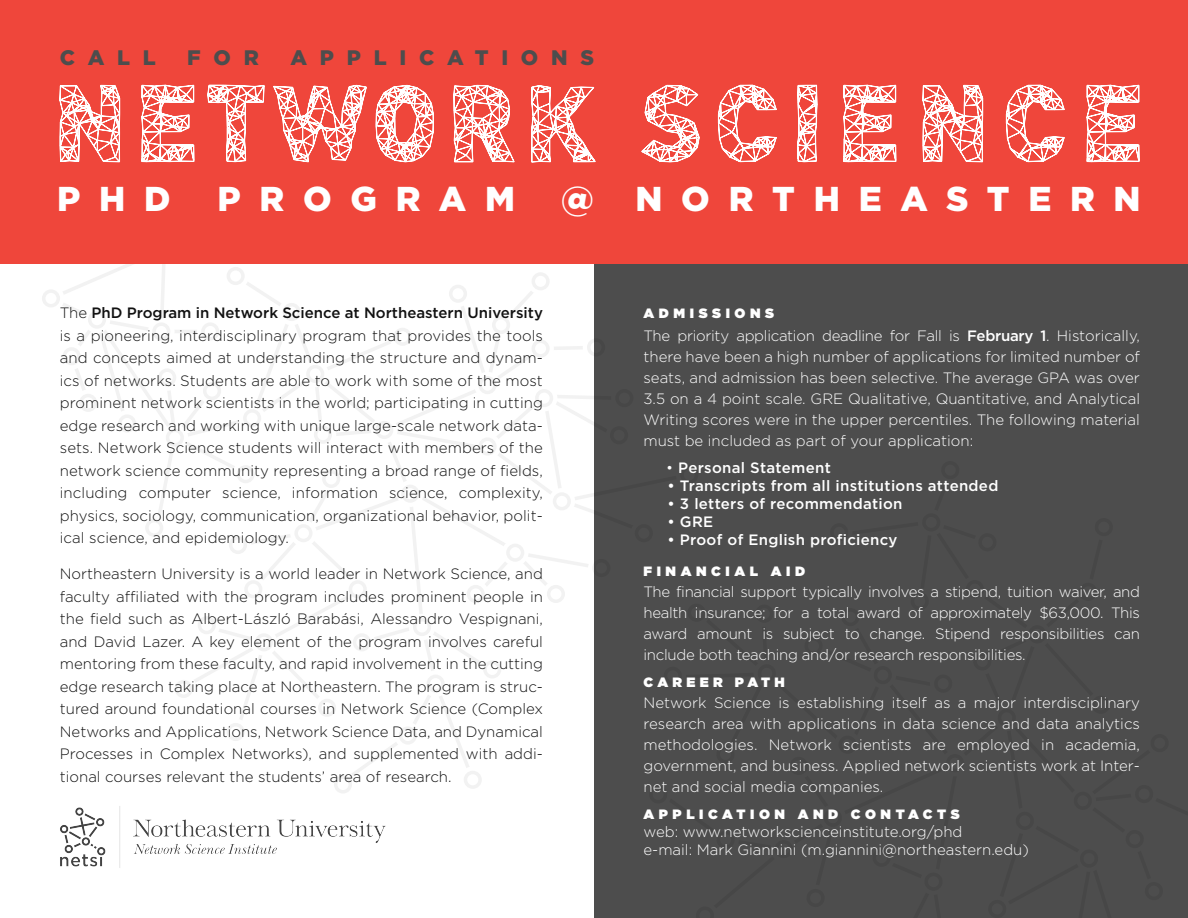
<style>
.page{position:relative;width:1188px;height:918px;background:#fff}
.page>*{position:absolute;margin:0;border:0;box-sizing:border-box;transform-origin:0 0}
.t1{font:900 34.5px "Gotham";letter-spacing:.545em;color:#fff}
.t2{font:900 21px "Gotham";letter-spacing:.61em;color:#4d4d4d}
.t3{font:300 15px/22.5px "Gotham";color:#111;text-align:justify}
.t4{font:300 15px/21px "Gotham";color:#fff;text-align:justify}
.t5{font:500 15px "Gotham";letter-spacing:.02em;color:#fff}
.t6{font:13.5px "Gotham Ultra";letter-spacing:.34em;color:#fff}
.t7{font:13.5px "Gotham Ultra";letter-spacing:.32em;color:#fff}
.s1{font-weight:500}
.s2{font-weight:300}
</style>
<div class="page">
<svg style="left:42px;top:264px;width:552px;height:529px"></svg>
<div style="left:594px;top:264px;width:594px;height:654px;background:#4d4d4d"></div>
<div style="left:0;top:0;width:1188px;height:264px;background:#ef463b"></div>
<img style="left:60px;top:806px;width:326px;height:62px">
<svg style="left:59px;top:85px;width:61px;height:77px"></svg>
<svg style="left:141px;top:84px;width:54px;height:79px"></svg>
<svg style="left:207px;top:85px;width:57px;height:77px"></svg>
<svg style="left:273px;top:85px;width:94px;height:77px"></svg>
<svg style="left:375px;top:84px;width:59px;height:79px"></svg>
<svg style="left:453px;top:85px;width:61px;height:78px"></svg>
<svg style="left:531px;top:85px;width:65px;height:78px"></svg>
<svg style="left:641px;top:85px;width:59px;height:77px"></svg>
<svg style="left:718px;top:84px;width:59px;height:79px"></svg>
<svg style="left:797px;top:84px;width:21px;height:79px"></svg>
<svg style="left:843px;top:84px;width:54px;height:79px"></svg>
<svg style="left:922px;top:85px;width:61px;height:77px"></svg>
<svg style="left:1006px;top:84px;width:59px;height:79px"></svg>
<svg style="left:1086px;top:84px;width:54px;height:79px"></svg>
<h2 class="t2" style="left:60px;top:45px;width:98px">CALL</h2>
<h2 class="t2" style="left:187px;top:45px;width:73px">FOR</h2>
<h2 class="t2" style="left:290px;top:45px;width:305px">APPLICATIONS</h2>
<h1 class="t1" style="left:57px;top:179px;width:115px">PHD</h1>
<h1 class="t1" style="left:218px;top:179px;width:299px">PROGRAM</h1>
<h1 class="t1" style="left:561px;top:179px;width:582px">@ NORTHEASTERN</h1>
<p class="t3" style="left:60px;top:302px;width:485px">The <span class="s1">PhD Program in Network Science at Northeastern University </span>is a pioneering, interdisciplinary program that provides the tools and concepts aimed at understanding the structure and dynam&shy;ics of networks. Students are able to work with some of the most prominent network scientists in the world; participating in cutting edge research and working with unique large-scale network data&shy;sets. Network Science students will interact with members of the network science community representing a broad range of fields, including computer science, information science, complexity, physics, sociology, communication, organizational behavior, polit&shy;ical science, and epidemiology.</p>
<p class="t3" style="left:60px;top:563px;width:485px">Northeastern University is a world leader in Network Science, and faculty affiliated with the program includes prominent people in the field such as Albert-László Barabási, Alessandro Vespignani, and David Lazer. A key element of the program involves careful mentoring from these faculty, and rapid involvement in the cutting edge research taking place at Northeastern. The program is struc&shy;tured around foundational courses in Network Science (Complex Networks and Applications, Network Science Data, and Dynamical Processes in Complex Networks), and supplemented with addi&shy;tional courses relevant the students’ area of research.</p>
<p class="t6" style="left:644px;top:306px;width:132px">ADMISSIONS</p>
<p class="t4" style="left:644px;top:325px;width:498px">The priority application deadline for Fall is <span class="s1">February 1</span>. Historically, there have been a high number of applications for limited number of seats, and admission has been selective. The average GPA was over 3.5 on a 4 point scale. GRE Qualitative, Quantitative, and Analytical Writing scores were in the upper percentiles. The following material must be included as part of your application:</p>
<p class="t5" style="left:666px;top:459px;width:166px"><span class="s2">•</span> Personal Statement</p>
<p class="t5" style="left:668px;top:477px;width:332px">• Transcripts from all institutions attended</p>
<p class="t5" style="left:668px;top:495px;width:237px">• 3 letters of recommendation</p>
<p class="t5" style="left:668px;top:513px;width:47px">• GRE</p>
<p class="t5" style="left:668px;top:531px;width:232px">• Proof of English proficiency</p>
<p class="t6" style="left:644px;top:564px;width:163px">FINANCIAL AID</p>
<p class="t4" style="left:644px;top:581px;width:498px">The financial support typically involves a stipend, tuition waiver, and health insurance; for a total award of approximately $63,000. This award amount is subject to change. Stipend responsibilities can include both teaching and/or research responsibilities.</p>
<p class="t7" style="left:644px;top:674px;width:143px">CAREER PATH</p>
<p class="t4" style="left:644px;top:692px;width:498px">Network Science is establishing itself as a major interdisciplinary research area with applications in data science and data analytics methodologies. Network scientists are employed in academia, government, and business. Applied network scientists work at Inter&shy;net and social media companies.</p>
<p class="t6" style="left:644px;top:806px;width:318px">APPLICATION AND CONTACTS</p>
<p class="t4" style="left:644px;top:822px;width:387px;line-height:18px">web: www.networkscienceinstitute.org/phd<br>e-mail: Mark Giannini (m.giannini@northeastern.edu)</p>
</div>
